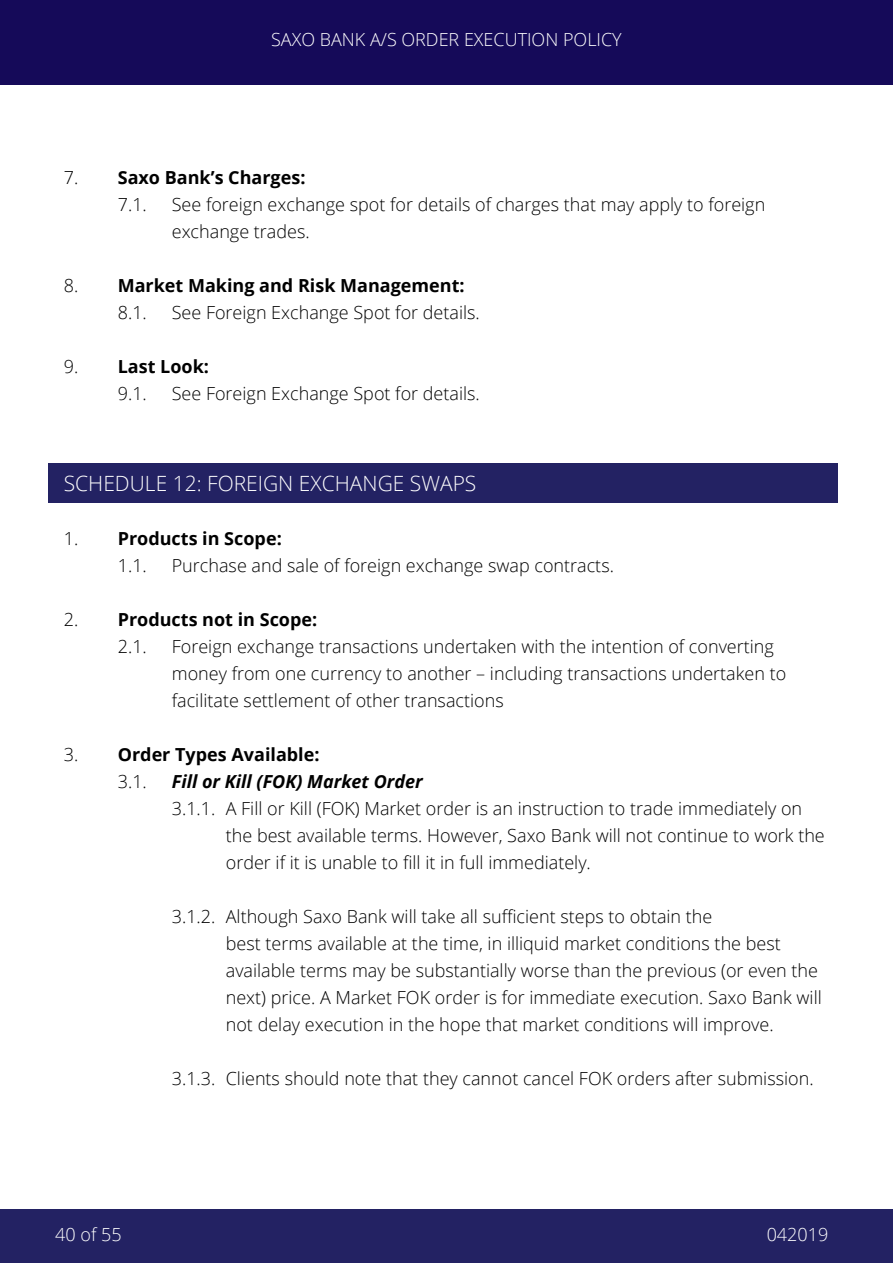
<style>
.page{position:relative;width:893px;height:1263px;background:#fff}
.page>*{position:absolute;margin:0;border:0;box-sizing:border-box;transform-origin:0 0}
.t1{font:300 21px "Open Sans";color:#fff}
.t2{font:300 18px/27px "Open Sans";color:#000}
.t3{font:700 18px/27px "Open Sans";color:#000}
.t4{font:300 18px "Open Sans";color:#fff}
.t5{font:italic 700 18px "Open Sans";color:#000}
.s1{font-weight:300}
</style>
<div class="page">
<div style="left:0;top:0;width:893px;height:85px;background:#150a59"></div>
<div style="left:0;top:1209px;width:893px;height:54px;background:#232263"></div>
<div style="left:48px;top:463px;width:790px;height:40px;background:#232263"></div>
<p class="t4" style="left:271px;top:27px;width:352px">SAXO BANK A/S ORDER EXECUTION POLICY</p>
<p class="t3" style="left:118px;top:163px;width:189px;text-indent:-54px"><span class="s1">7.</span> Saxo Bank’s Charges:<br><span class="s1">7.1.</span></p>
<p class="t2" style="left:172px;top:190px;width:595px">See foreign exchange spot for details of charges that may apply to foreign exchange trades.</p>
<p class="t3" style="left:118px;top:271px;width:348px;text-indent:-54px"><span class="s1">8.</span> Market Making and Risk Management:<br><span class="s1">8.1.</span></p>
<p class="t2" style="left:172px;top:298px;width:310px">See Foreign Exchange Spot for details.</p>
<p class="t3" style="left:64px;top:352px;width:147px;text-align:center"><span class="s1">9.</span> Last Look:<br><span class="s1">9.1.</span></p>
<p class="t2" style="left:172px;top:379px;width:310px">See Foreign Exchange Spot for details.</p>
<p class="t1" style="left:64px;top:469px;width:414px">SCHEDULE 12: FOREIGN EXCHANGE SWAPS</p>
<p class="t3" style="left:118px;top:524px;width:165px;text-indent:-54px"><span class="s1">1.</span> Products in Scope:<br><span class="s1">1.1.</span></p>
<p class="t2" style="left:172px;top:551px;width:444px">Purchase and sale of foreign exchange swap contracts.</p>
<p class="t3" style="left:118px;top:605px;width:201px;text-indent:-54px"><span class="s1">2.</span> Products not in Scope:<br><span class="s1">2.1.</span></p>
<p class="t2" style="left:172px;top:632px;width:616px">Foreign exchange transactions undertaken with the intention of converting money from one currency to another – including transactions undertaken to facilitate settlement of other transactions</p>
<p class="t3" style="left:118px;top:740px;width:203px;text-indent:-54px"><span class="s1">3.</span> Order Types Available:<br><span class="s1">3.1.</span></p>
<p class="t5" style="left:172px;top:769px;width:252px">Fill or Kill (FOK) Market Order</p>
<p class="t2" style="left:226px;top:794px;width:601px;text-indent:-54px">3.1.1. A Fill or Kill (FOK) Market order is an instruction to trade immediately on the best available terms. However, Saxo Bank will not continue to work the order if it is unable to fill it in full immediately.</p>
<p class="t2" style="left:226px;top:902px;width:597px;text-indent:-54px">3.1.2. Although Saxo Bank will take all sufficient steps to obtain the<br>best terms available at the time, in illiquid market conditions the best available terms may be substantially worse than the previous (or even the next) price. A Market FOK order is for immediate execution. Saxo Bank will not delay execution in the hope that market conditions will improve.</p>
<p class="t2" style="left:172px;top:1064px;width:643px">3.1.3. Clients should note that they cannot cancel FOK orders after submission.</p>
<p class="t4" style="left:55px;top:1222px;width:68px">40 of 55</p>
<p class="t4" style="left:767px;top:1222px;width:63px">042019</p>
</div>
